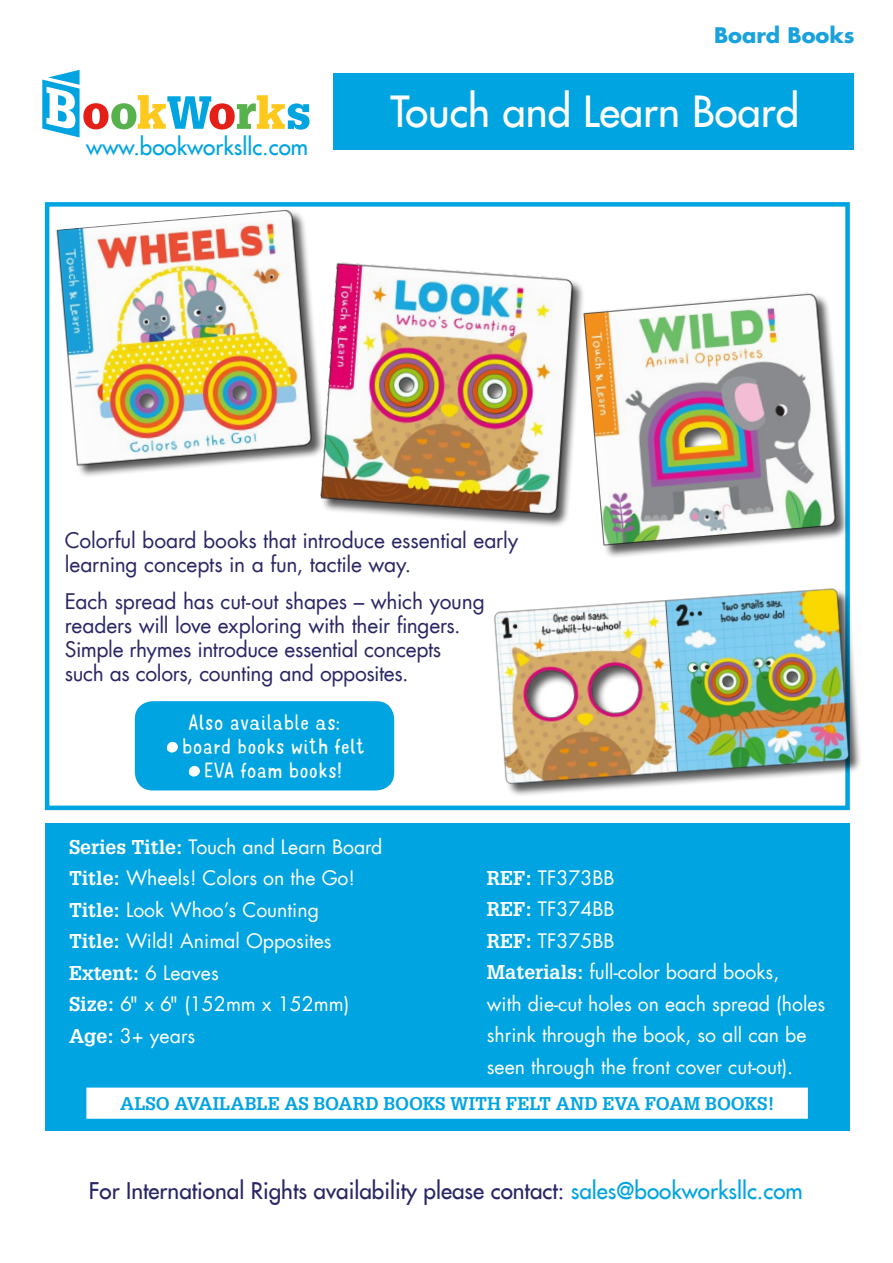
<style>
.page{position:relative;width:893px;height:1263px;background:#fff}
.page>*{position:absolute;margin:0;border:0;box-sizing:border-box;transform-origin:0 0}
.t1{font:42px "Futura LT";color:#fff}
.t2{font:22.5px "Futura LT";color:#292665}
.t3{font:22.5px "Futura LT";color:#00a4e1}
.AI_Blurb{font:21px/24px "Futura LT";letter-spacing:-.015em;color:#292665}
.t4{font:300 21px "Mr Dodo";color:#fff}
.t5{font:700 21px "Futura LT";color:#19a2dd}
.t6{font:19.5px/31.5px "Futura LT";color:#fff}
.t7{font:700 19.5px "Glypha";color:#fff}
.t8{font:700 18px "Glypha";letter-spacing:.005em;color:#00a4e1}
.s1{font-size:63px}
.s2{font-family:"Glypha";font-weight:700}
.s3{font-family:"Futura LT";font-weight:400}
.s4{color:#00a4e1}
</style>
<div class="page">
<div style="left:334px;top:73px;width:520px;height:77px;background:#00a4e1"></div>
<svg style="left:42px;top:70px;width:267px;height:67px"></svg>
<div style="left:45px;top:202px;width:805px;height:608px;border:4px solid #00a4e1"></div>
<div style="left:45px;top:823px;width:805px;height:307px;background:#00a4e1"></div>
<div style="left:88px;top:1089px;width:719px;height:28px;background:#fff"></div>
<div style="left:86px;top:1087px;width:722px;height:32px;border:2px solid #fff"></div>
<div style="left:135px;top:701px;width:259px;height:89px;background:#00a4e1;border-radius:18px"></div>
<div style="left:57px;top:209px;width:268px;height:269px;background:#000;opacity:.66"></div>
<img style="left:56px;top:209px;width:259px;height:258px">
<div style="left:321px;top:263px;width:264px;height:265px;background:#000;opacity:.66"></div>
<img style="left:320px;top:262px;width:254px;height:255px">
<div style="left:584px;top:293px;width:265px;height:266px;background:#000;opacity:.66"></div>
<img style="left:582px;top:291px;width:258px;height:257px">
<div style="left:495px;top:589px;width:368px;height:208px;background:#000;opacity:.66"></div>
<img style="left:494px;top:584px;width:361px;height:209px">
<p class="t5" style="left:714px;top:21px;width:142px">Board Books</p>
<p class="t3" style="left:86px;top:132px;width:223px">www.bookworksllc.com</p>
<p class="t1" style="left:391px;top:84px;width:410px">Touch and Learn Board</p>
<p class="AI_Blurb" style="left:65px;top:528px;width:455px">Colorful board books that introduce essential early learning concepts in a fun, tactile way.</p>
<p class="AI_Blurb" style="left:65px;top:589px;width:422px">Each spread has cut-out shapes – which young readers will love exploring with their fingers.<br>Simple rhymes introduce essential concepts such as colors, counting and opposites.</p>
<p class="t4" style="left:188px;top:709px;width:153px">Also available as:</p>
<p class="t4" style="left:163px;top:733px;width:203px"><span class="s1">•</span>board books with felt</p>
<p class="t4" style="left:185px;top:757px;width:159px"><span class="s1">•</span>EVA foam books!</p>
<p class="t6" style="left:69px;top:831px;width:315px"><span class="s2">Series Title:</span> Touch and Learn Board</p>
<p class="t6" style="left:69px;top:863px;width:288px"><span class="s2">Title:</span> Wheels! Colors on the Go!</p>
<p class="t6" style="left:69px;top:894px;width:251px"><span class="s2">Title:</span> Look Whoo’s Counting</p>
<p class="t6" style="left:69px;top:926px;width:264px"><span class="s2">Title:</span> Wild! Animal Opposites</p>
<p class="t7" style="left:69px;top:961px;width:151px">Extent: <span class="s3">6 Leaves</span></p>
<p class="t6" style="left:69px;top:989px;width:282px"><span class="s2">Size:</span> 6" x 6" (152mm x 152mm)</p>
<p class="t6" style="left:69px;top:1020px;width:128px"><span class="s2">Age:</span> 3+ years</p>
<p class="t6" style="left:487px;top:862px;width:129px"><span class="s2">REF:</span> TF373BB</p>
<p class="t6" style="left:487px;top:893px;width:129px"><span class="s2">REF:</span> TF374BB</p>
<p class="t6" style="left:487px;top:925px;width:129px"><span class="s2">REF:</span> TF375BB</p>
<p class="t6" style="left:487px;top:956px;width:340px"><span class="s2">Materials:</span> full-color board books,<br>with die-cut holes on each spread (holes shrink through the book, so all can be seen through the front cover cut-out).</p>
<p class="t8" style="left:120px;top:1093px;width:655px">ALSO AVAILABLE AS BOARD BOOKS WITH FELT AND EVA FOAM BOOKS!</p>
<p class="t2" style="left:89px;top:1176px;width:715px">For International Rights availability please contact: <span class="s4">sales@bookworksllc.com</span></p>
</div>
